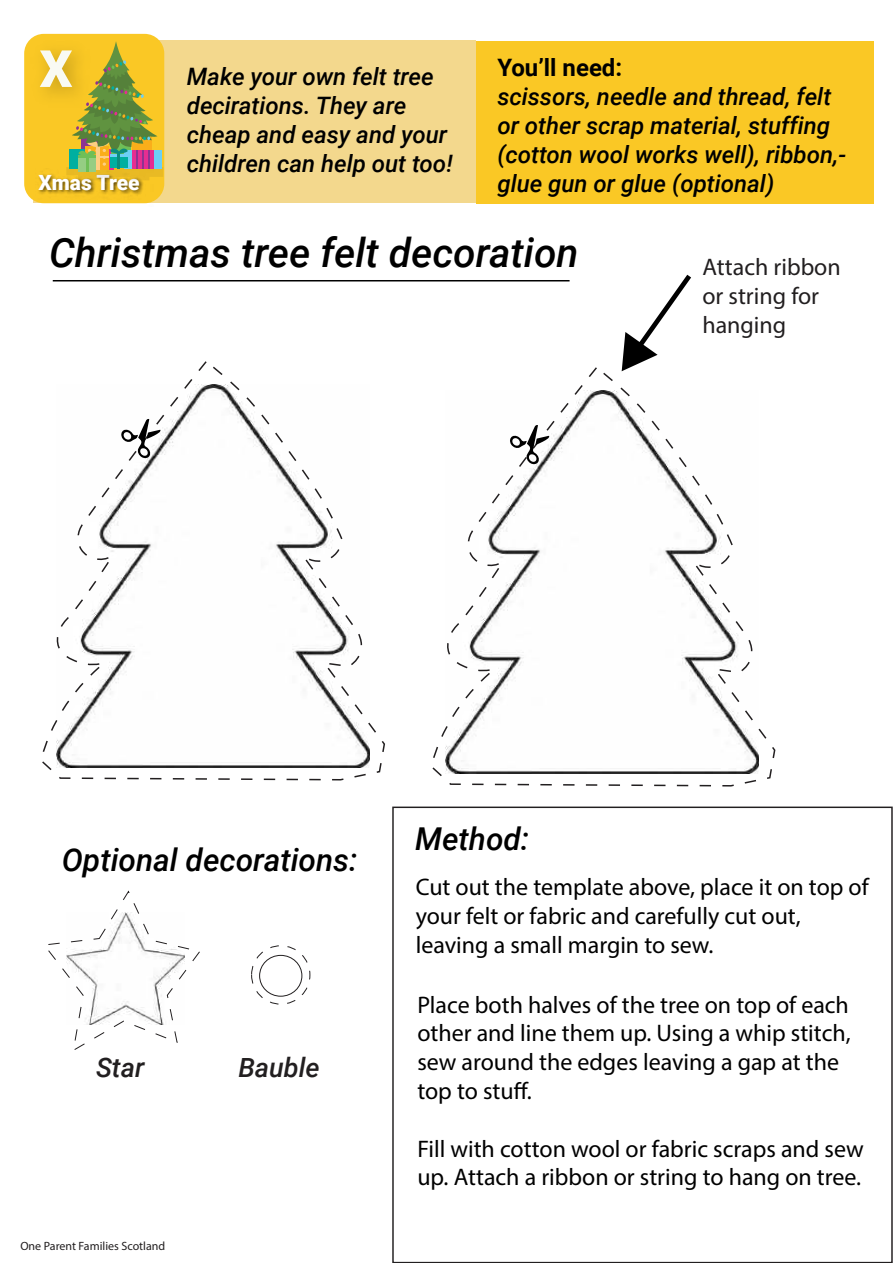
<style>
.page{position:relative;width:893px;height:1263px;background:#fff}
.page>*{position:absolute;margin:0;border:0;box-sizing:border-box;transform-origin:0 0}
.t1{font:italic 500 40.5px "Roboto";color:#000}
.t2{font:italic 500 31.5px "Roboto";color:#000}
.t3{font:italic 500 27px "Roboto";color:#221f20}
.t4{font:24px/28.8px "Myriad Pro";color:#000}
.t5{font:italic 500 24px/28.8px "Roboto";color:#000}
.t6{font:24px/28.8px "Myriad Pro";color:#221f20}
.t7{font:700 24px "Roboto";color:#000}
.t8{font:900 21px "Roboto";color:#fff}
.t9{font:12px "Myriad Pro";color:#221f20}
</style>
<div class="page">
<div style="left:33px;top:41px;width:443px;height:162px;background:#f3d88d"></div>
<div style="left:24px;top:34px;width:140px;height:169px;background:#fac825;border-radius:20px"></div>
<img style="left:24px;top:33px;width:75px;height:81px">
<img style="left:35px;top:175px;width:127px;height:29px">
<svg style="left:40px;top:41px;width:123px;height:139px"></svg>
<svg style="left:42px;top:361px;width:343px;height:420px"></svg>
<svg style="left:120px;top:419px;width:41px;height:40px"></svg>
<svg style="left:432px;top:367px;width:344px;height:420px"></svg>
<svg style="left:509px;top:425px;width:40px;height:40px"></svg>
<svg style="left:48px;top:890px;width:152px;height:160px"></svg>
<div style="left:251px;top:945px;width:59px;height:59px;border:1px dashed #221f20;border-radius:50%"></div>
<div style="left:259px;top:955px;width:43px;height:41px;border:1px solid #221f20;border-radius:50%"></div>
<div style="left:476px;top:42px;width:398px;height:162px;background:#fac825"></div>
<svg style="left:622px;top:275px;width:69px;height:96px"></svg>
<hr style="left:53px;top:280px;width:517px;height:1px;background:#000">
<p class="t8" style="left:39px;top:173px;width:103px">Xmas Tree</p>
<p class="t5" style="left:187px;top:64px;width:267px">Make your own felt tree decirations. They are cheap and easy and your children can help out too!</p>
<p class="t7" style="left:497px;top:54px;width:126px">You’ll need:</p>
<p class="t5" style="left:497px;top:84px;width:350px">scissors, needle and thread, felt or other scrap material, stuffing (cotton wool works well), ribbon,- glue gun or glue (optional)</p>
<h1 class="t1" style="left:49px;top:235px;width:531px">Christmas tree felt decoration</h1>
<p class="t6" style="left:702px;top:255px;width:140px">Attach ribbon or string for hanging</p>
<h2 class="t2" style="left:62px;top:846px;width:297px">Optional decorations:</h2>
<p class="t3" style="left:96px;top:1055px;width:50px">Star</p>
<p class="t3" style="left:238px;top:1056px;width:83px">Bauble</p>
<p class="t9" style="left:20px;top:1241px;width:146px">One Parent Families Scotland</p>
<h2 class="t2" style="left:415px;top:825px;width:115px">Method:</h2>
<p class="t4" style="left:416px;top:875px;width:455px">Cut out the template above, place it on top of your felt or fabric and carefully cut out, leaving a small margin to sew.</p>
<p class="t4" style="left:417px;top:992px;width:435px">Place both halves of the tree on top of each other and line them up. Using a whip stitch, sew around the edges leaving a gap at the top to stuff.</p>
<p class="t4" style="left:417px;top:1136px;width:448px">Fill with cotton wool or fabric scraps and sew up. Attach a ribbon or string to hang on tree.</p>
</div>
